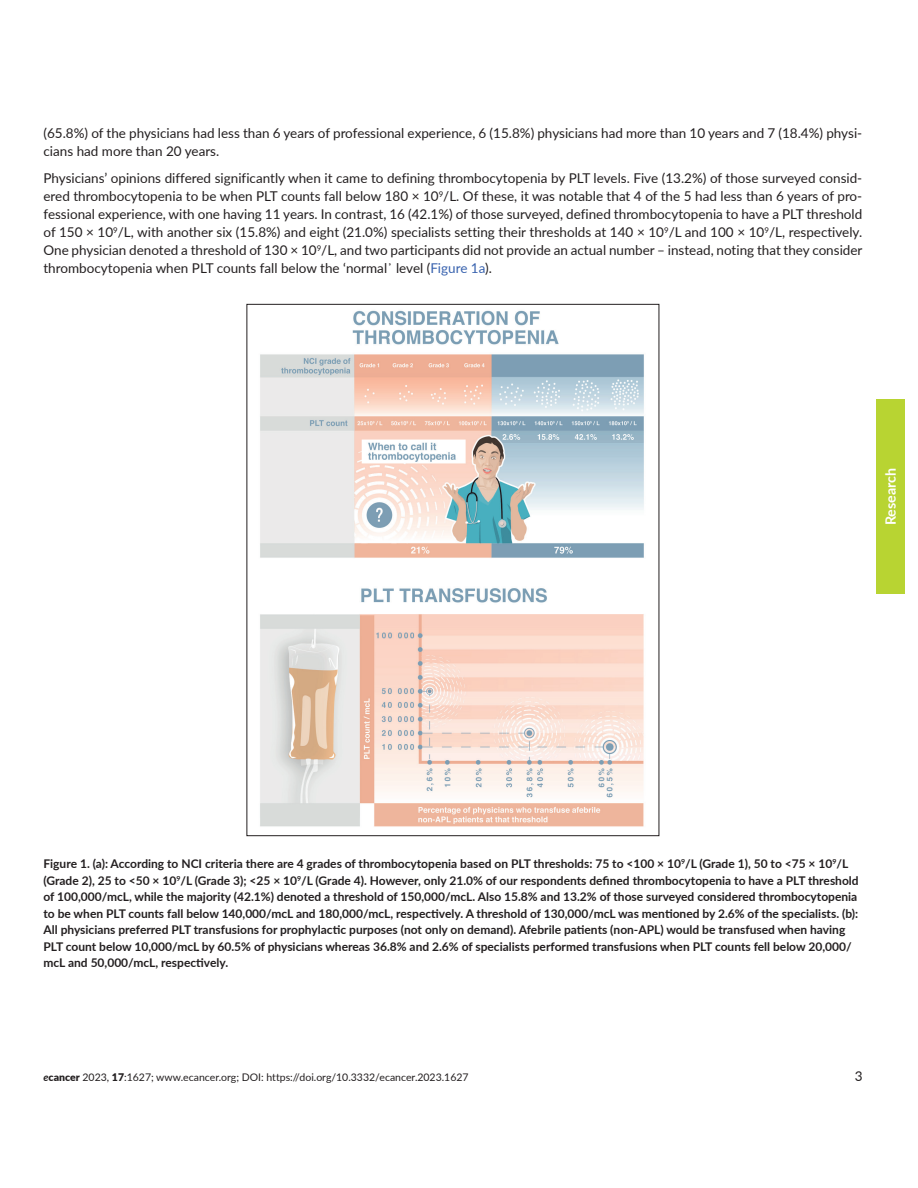
<style>
.page{position:relative;width:918px;height:1188px;background:#fff}
.page>*{position:absolute;margin:0;border:0;box-sizing:border-box;transform-origin:0 0}
.t1{font:700 14.25px "Lato";color:#fff}
.t2{font:13.5px/18px "Lato";color:#231f20}
.t3{font:700 12px/16.5px "Lato";color:#231f20}
.t4{font:10.5px "Lato";color:#231f20}
.s1{color:#3862ae}
.s2{font-weight:700;font-style:italic}
.s3{font-weight:900}
</style>
<div class="page">
<div style="left:876px;top:399px;width:29px;height:195px;background:#b8d432"></div>
<img style="left:260px;top:310px;width:384px;height:517px">
<div style="left:259px;top:308px;width:71px;height:18px;background:#fff"></div>
<p class="t2" style="left:44px;top:124px;width:820px">(65.8%) of the physicians had less than 6 years of professional experience, 6 (15.8%) physicians had more than 10 years and 7 (18.4%) physi&shy;cians had more than 20 years.</p>
<p class="t2" style="left:43px;top:169px;width:821px;text-align:justify">Physicians’ opinions differed significantly when it came to defining thrombocytopenia by PLT levels. Five (13.2%) of those surveyed consid&shy;ered thrombocytopenia to be when PLT counts fall below 180 × 10<sup>9</sup>/L. Of these, it was notable that 4 of the 5 had less than 6 years of pro&shy;fessional experience, with one having 11 years. In contrast, 16 (42.1%) of those surveyed, defined thrombocytopenia to have a PLT threshold of 150 × 10<sup>9</sup>/L, with another six (15.8%) and eight (21.0%) specialists setting their thresholds at 140 × 10<sup>9</sup>/L and 100 × 10<sup>9</sup>/L, respectively.<br>One physician denoted a threshold of 130 × 10<sup>9</sup>/L, and two participants did not provide an actual number – instead, noting that they consider thrombocytopenia when PLT counts fall below the ‘normal᾿ level (<span class="s1">Figure 1a</span>).</p>
<p class="t1" style="left:880px;top:525px;width:59px;rotate:-90deg">Research</p>
<p class="t3" style="left:43px;top:855px;width:817px">Figure 1. (a): According to NCI criteria there are 4 grades of thrombocytopenia based on PLT thresholds: 75 to &lt;100 × 10<sup>9</sup>/L (Grade 1), 50 to &lt;75 × 10<sup>9</sup>/L (Grade 2), 25 to &lt;50 × 10<sup>9</sup>/L (Grade 3); &lt;25 × 10<sup>9</sup>/L (Grade 4). However, only 21.0% of our respondents defined thrombocytopenia to have a PLT threshold of 100,000/mcL, while the majority (42.1%) denoted a threshold of 150,000/mcL. Also 15.8% and 13.2% of those surveyed considered thrombocytopenia to be when PLT counts fall below 140,000/mcL and 180,000/mcL, respectively. A threshold of 130,000/mcL was mentioned by 2.6% of the specialists. (b):<br>All physicians preferred PLT transfusions for prophylactic purposes (not only on demand). Afebrile patients (non-APL) would be transfused when having PLT count below 10,000/mcL by 60.5% of physicians whereas 36.8% and 2.6% of specialists performed transfusions when PLT counts fell below 20,000/ mcL and 50,000/mcL, respectively.</p>
<p class="t4" style="left:44px;top:1070px;width:427px"><span class="s2">e</span><span class="s3">cancer</span> 2023, <span class="s3">17</span>:1627; www.ecancer.org; DOI: https://doi.org/10.3332/ecancer.2023.1627</p>
<p class="t2" style="left:855px;top:1067px;width:9px">3</p>
</div>
